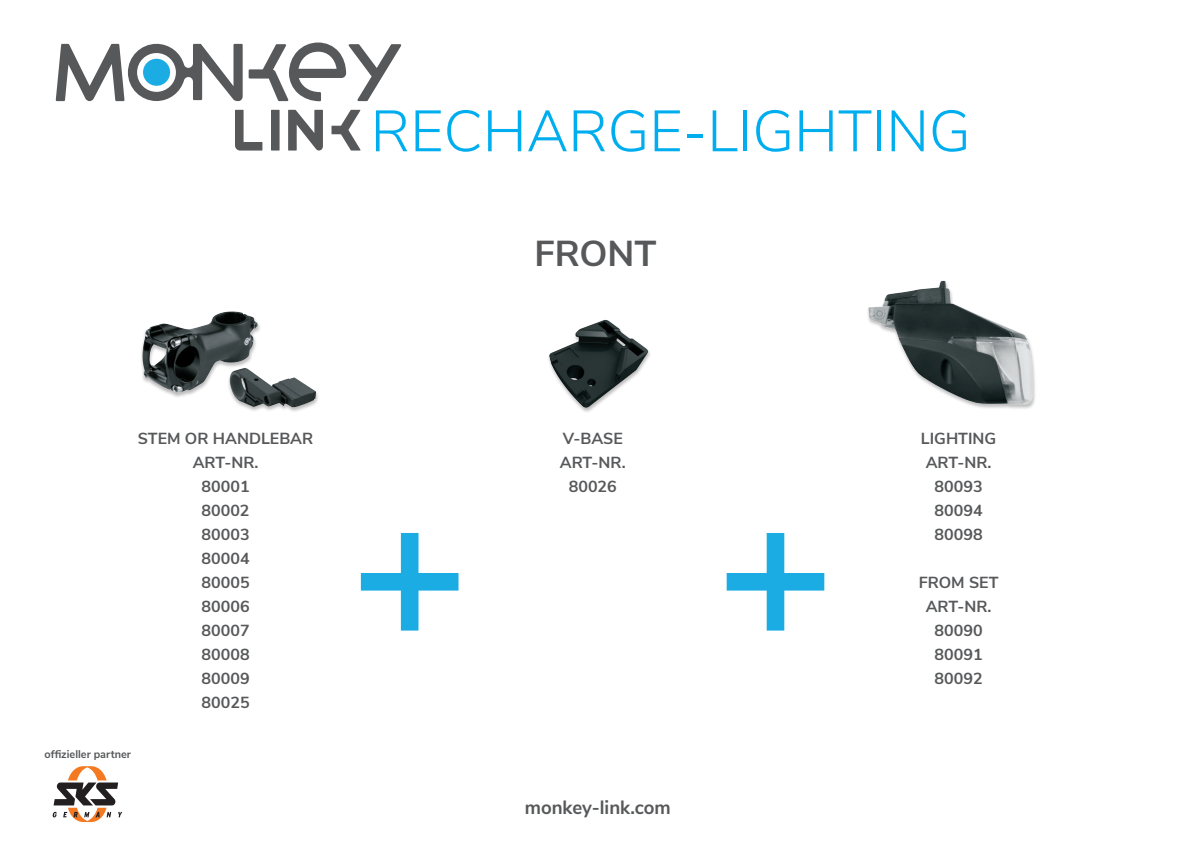
<style>
.page{position:relative;width:1191px;height:842px;background:#fff}
.page>*{position:absolute;margin:0;border:0;box-sizing:border-box;transform-origin:0 0}
.t1{font:300 58px "Nunito Sans";color:#00aeef}
.t2{font:700 36px "Nunito Sans";color:#57585a}
.t3{font:700 19.2px "Nunito Sans";color:#57585a}
.t4{font:700 16px/24px "Nunito Sans";color:#57585a;text-align:center}
.t5{font:700 11.2px "Nunito Sans";color:#57585a}
</style>
<div class="page">
<div style="left:271px;top:110px;width:8px;height:41px;background:#57585a"></div>
<svg style="left:235px;top:110px;width:27px;height:41px"></svg>
<svg style="left:288px;top:110px;width:35px;height:41px"></svg>
<svg style="left:331px;top:110px;width:29px;height:41px"></svg>
<svg style="left:249px;top:43px;width:152px;height:58px"></svg>
<svg style="left:56px;top:44px;width:187px;height:57px"></svg>
<div style="left:143px;top:59px;width:27px;height:27px;background:#1bace3;border-radius:50%"></div>
<div style="left:140px;top:311px;width:121px;height:87px;background:#231f20;opacity:.3"></div>
<img style="left:142px;top:312px;width:111px;height:81px">
<div style="left:227px;top:368px;width:92px;height:45px;background:#231f20;opacity:.3"></div>
<img style="left:229px;top:368px;width:87px;height:39px">
<svg style="left:361px;top:533px;width:97px;height:98px"></svg>
<svg style="left:726px;top:533px;width:98px;height:98px"></svg>
<div style="left:546px;top:320px;width:105px;height:93px;background:#231f20;opacity:.3"></div>
<img style="left:549px;top:320px;width:99px;height:88px">
<div style="left:865px;top:280px;width:171px;height:130px;background:#231f20;opacity:.3"></div>
<img style="left:868px;top:281px;width:164px;height:123px">
<svg style="left:52px;top:766px;width:71px;height:56px"></svg>
<h1 class="t1" style="left:371px;top:110px;width:601px">RECHARGE-LIGHTING</h1>
<h2 class="t2" style="left:534px;top:238px;width:124px">FRONT</h2>
<p class="t4" style="left:138px;top:427px;width:177px">STEM OR HANDLEBAR<br>ART-NR.<br>80001<br>80002<br>80003<br>80004<br>80005<br>80006<br>80007<br>80008<br>80009<br>80025</p>
<p class="t4" style="left:560px;top:427px;width:67px">V-BASE<br>ART-NR.<br>80026</p>
<p class="t4" style="left:921px;top:427px;width:77px">LIGHTING<br>ART-NR.<br>80093<br>80094<br>80098</p>
<p class="t4" style="left:918px;top:571px;width:81px">FROM SET<br>ART-NR.<br>80090<br>80091<br>80092</p>
<p class="t5" style="left:45px;top:746px;width:88px">offizieller partner</p>
<p class="t3" style="left:525px;top:799px;width:148px">monkey-link.com</p>
</div>
